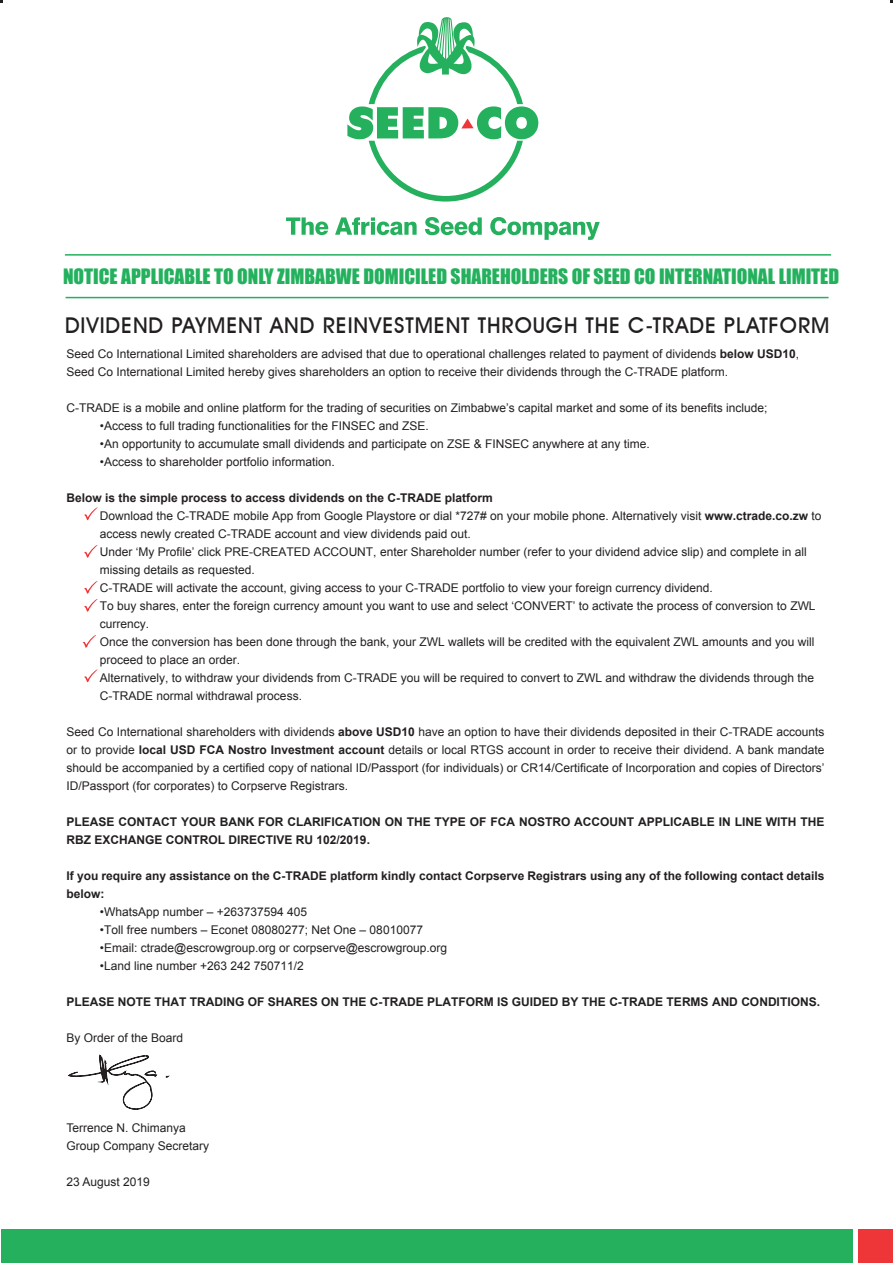
<style>
.page{position:relative;width:893px;height:1263px;background:#fff}
.page>*{position:absolute;margin:0;border:0;box-sizing:border-box;transform-origin:0 0}
.t1{font:500 21.75px "Avant Garde IT Cby BT";letter-spacing:.045em;color:#231f20}
.t2{font:19.5px "Impact";color:#24b15d}
.t3{font:12px/18px "Arial";color:#231f20}
.t4{font:700 12px/18px "Arial";color:#231f20}
.s1{font-weight:700}
</style>
<div class="page">
<svg style="left:67px;top:1054px;width:102px;height:56px"></svg>
<svg style="left:286px;top:217px;width:42px;height:18px"></svg>
<svg style="left:335px;top:217px;width:82px;height:18px"></svg>
<svg style="left:425px;top:217px;width:57px;height:18px"></svg>
<svg style="left:490px;top:217px;width:110px;height:23px"></svg>
<svg style="left:347px;top:17px;width:191px;height:185px"></svg>
<div style="left:1px;top:1229px;width:852px;height:34px;background:#25b05d"></div>
<div style="left:858px;top:1229px;width:35px;height:34px;background:#ee3639"></div>
<hr style="left:66px;top:297px;width:762px;height:1px;background:#24b15d">
<hr style="left:65px;top:254px;width:766px;height:2px;background:#24b15d">
<svg style="left:84px;top:507px;width:14px;height:13px"></svg>
<svg style="left:84px;top:545px;width:14px;height:13px"></svg>
<svg style="left:84px;top:581px;width:14px;height:31px"></svg>
<svg style="left:83px;top:635px;width:13px;height:13px"></svg>
<svg style="left:84px;top:669px;width:14px;height:13px"></svg>
<h2 class="t2" style="left:63px;top:261px;width:778px">NOTICE APPLICABLE TO ONLY ZIMBABWE DOMICILED SHAREHOLDERS OF SEED CO INTERNATIONAL LIMITED</h2>
<h1 class="t1" style="left:65px;top:312px;width:766px">DIVIDEND PAYMENT AND REINVESTMENT THROUGH THE C-TRADE PLATFORM</h1>
<p class="t3" style="left:67px;top:344px;width:734px">Seed Co International Limited shareholders are advised that due to operational challenges related to payment of dividends <span class="s1">below USD10</span>,<br>Seed Co International Limited hereby gives shareholders an option to receive their dividends through the C-TRADE platform.</p>
<p class="t3" style="left:67px;top:398px;width:702px">C-TRADE is a mobile and online platform for the trading of securities on Zimbabwe’s capital market and some of its benefits include;</p>
<p class="t3" style="left:100px;top:416px;width:331px">•Access to full trading functionalities for the FINSEC and ZSE.</p>
<p class="t3" style="left:100px;top:434px;width:551px">•An opportunity to accumulate small dividends and participate on ZSE &amp; FINSEC anywhere at any time.</p>
<p class="t3" style="left:100px;top:452px;width:236px">•Access to shareholder portfolio information.</p>
<p class="t3" style="left:100px;top:488px;width:723px;text-indent:-33px"><span class="s1">Below is the simple process to access dividends on the C-TRADE platform<br></span>Download the C-TRADE mobile App from Google Playstore or dial *727# on your mobile phone. Alternatively visit <span class="s1">www.ctrade.co.zw</span> to access newly created C-TRADE account and view dividends paid out.<br>Under ‘My Profile’ click PRE-CREATED ACCOUNT, enter Shareholder number (refer to your dividend advice slip) and complete in all missing details as requested.<br>C-TRADE will activate the account, giving access to your C-TRADE portfolio to view your foreign currency dividend.<br>To buy shares, enter the foreign currency amount you want to use and select ‘CONVERT’ to activate the process of conversion to ZWL currency.<br>Once the conversion has been done through the bank, your ZWL wallets will be credited with the equivalent ZWL amounts and you will proceed to place an order.<br>Alternatively, to withdraw your dividends from C-TRADE you will be required to convert to ZWL and withdraw the dividends through the C-TRADE normal withdrawal process.</p>
<p class="t3" style="left:67px;top:722px;width:759px;text-align:justify">Seed Co International shareholders with dividends <span class="s1">above USD10</span> have an option to have their dividends deposited in their C-TRADE accounts or to provide <span class="s1">local USD FCA Nostro Investment account</span> details or local RTGS account in order to receive their dividend. A bank mandate should be accompanied by a certified copy of national ID/Passport (for individuals) or CR14/Certificate of Incorporation and copies of Directors’ ID/Passport (for corporates) to Corpserve Registrars.</p>
<p class="t4" style="left:67px;top:813px;width:759px">PLEASE CONTACT YOUR BANK FOR CLARIFICATION ON THE TYPE OF FCA NOSTRO ACCOUNT APPLICABLE IN LINE WITH THE<br>RBZ EXCHANGE CONTROL DIRECTIVE RU 102/2019.</p>
<p class="t4" style="left:67px;top:867px;width:759px">If you require any assistance on the C-TRADE platform kindly contact Corpserve Registrars using any of the following contact details below:</p>
<p class="t3" style="left:100px;top:902px;width:209px">•WhatsApp number – +263737594 405</p>
<p class="t3" style="left:100px;top:920px;width:325px">•Toll free numbers – Econet 08080277; Net One – 08010077</p>
<p class="t3" style="left:100px;top:938px;width:349px">•Email: ctrade@escrowgroup.org or corpserve@escrowgroup.org</p>
<p class="t3" style="left:100px;top:956px;width:205px">•Land line number +263 242 750711/2</p>
<p class="t4" style="left:67px;top:993px;width:755px">PLEASE NOTE THAT TRADING OF SHARES ON THE C-TRADE PLATFORM IS GUIDED BY THE C-TRADE TERMS AND CONDITIONS.</p>
<p class="t3" style="left:67px;top:1028px;width:118px">By Order of the Board</p>
<p class="t3" style="left:67px;top:1118px;width:144px">Terrence N. Chimanya<br>Group Company Secretary</p>
<p class="t3" style="left:67px;top:1172px;width:85px">23 August 2019</p>
</div>
